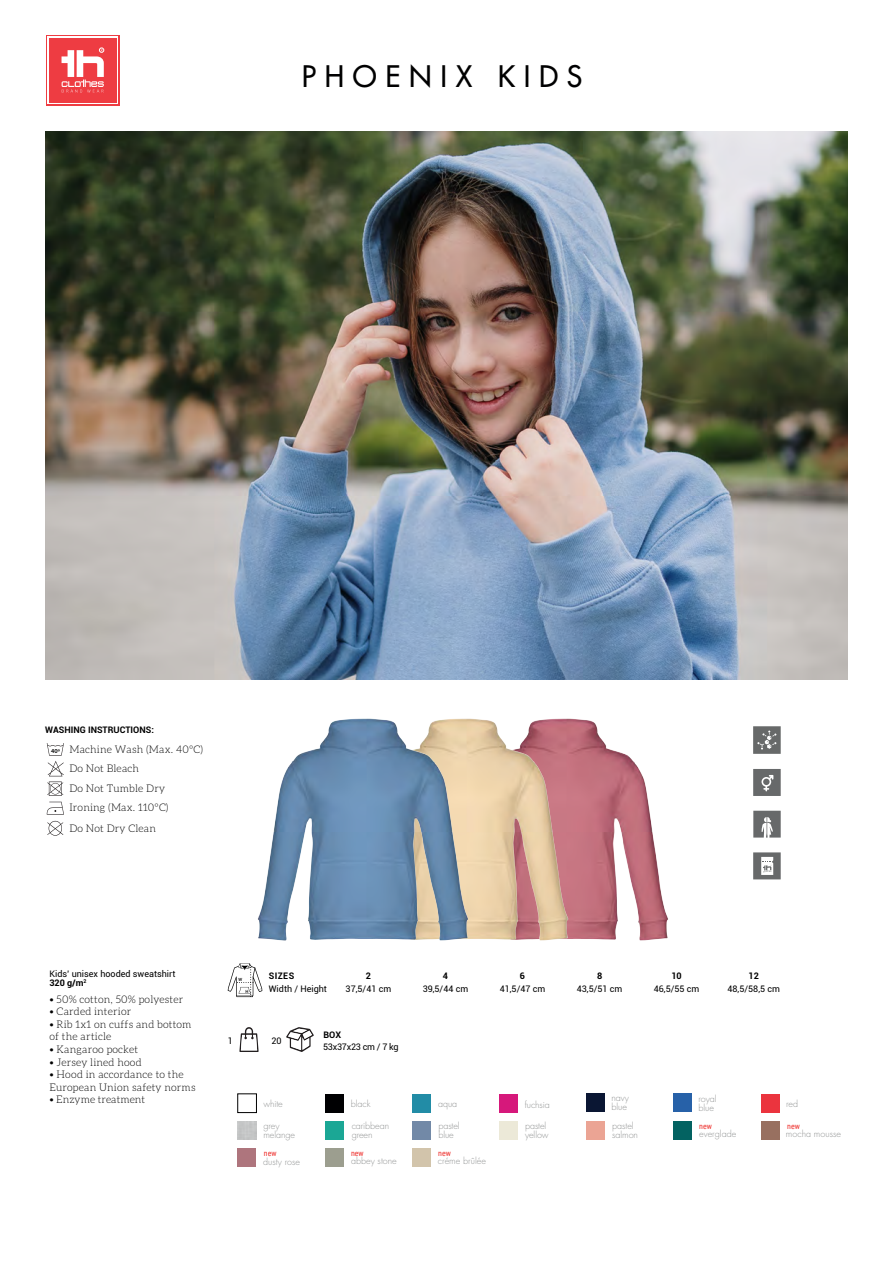
<style>
.page{position:relative;width:893px;height:1263px;background:#fff}
.page>*{position:absolute;margin:0;border:0;box-sizing:border-box;transform-origin:0 0}
.t1{font:500 28.95px "Futura Std";letter-spacing:.3em;color:#000001}
.t2{font:300 10.5px/12.6px "Aleo";letter-spacing:.015em;color:#000001}
.t3{font:300 9px/9px "Futura Std";letter-spacing:-.01em;color:#939595}
.t4{font:9px/9px "Roboto";color:#000001}
.t5{font:700 9px "Roboto";color:#000001}
.t6{font:9px "Roboto";letter-spacing:-.025em;color:#000001}
.t7{font:7.95px "Roboto Condensed";color:#ee312e}
.t8{font:600 6.15px "Myriad Pro";color:#000001}
.t9{font:500 4.2px "Roboto";color:#000001}
.s1{font-weight:700}
</style>
<div class="page">
<div style="left:46px;top:35px;width:73px;height:70px;background:#ee3c42"></div>
<div style="left:47px;top:36px;width:71px;height:68px;background:linear-gradient(to right,#ee3c42,#ee3c42)"></div>
<div style="left:49px;top:38px;width:67px;height:64px;background:#ee3c42"></div>
<svg style="left:62px;top:48px;width:42px;height:45px"></svg>
<svg style="left:286px;top:1027px;width:28px;height:25px"></svg>
<svg style="left:239px;top:1027px;width:20px;height:25px"></svg>
<svg style="left:47px;top:802px;width:17px;height:12px"></svg>
<svg style="left:47px;top:821px;width:16px;height:15px"></svg>
<svg style="left:47px;top:743px;width:17px;height:53px"></svg>
<svg style="left:753px;top:769px;width:28px;height:27px"></svg>
<svg style="left:753px;top:852px;width:28px;height:27px"></svg>
<svg style="left:753px;top:811px;width:28px;height:26px"></svg>
<svg style="left:753px;top:726px;width:28px;height:28px"></svg>
<img style="left:46px;top:131px;width:801px;height:549px">
<div style="left:238px;top:1094px;width:19px;height:19px;border:1px solid #000001"></div>
<div style="left:761px;top:1094px;width:18px;height:18px;background:#eb343e"></div>
<div style="left:238px;top:1121px;width:19px;height:19px;background:#c4c6c6"></div>
<div style="left:412px;top:1094px;width:19px;height:19px;background:#228ca6"></div>
<div style="left:673px;top:1093px;width:19px;height:19px;background:#2761a8"></div>
<div style="left:586px;top:1093px;width:19px;height:19px;background:#0a1633"></div>
<div style="left:499px;top:1094px;width:19px;height:19px;background:#d6187b"></div>
<div style="left:325px;top:1094px;width:19px;height:18px;background:#000002"></div>
<div style="left:412px;top:1121px;width:19px;height:19px;background:#7289a7"></div>
<div style="left:586px;top:1121px;width:19px;height:18px;background:#eba494"></div>
<div style="left:499px;top:1121px;width:19px;height:19px;background:#ece9d8"></div>
<div style="left:325px;top:1121px;width:19px;height:18px;background:#1ba795"></div>
<div style="left:673px;top:1121px;width:19px;height:18px;background:#036261"></div>
<div style="left:761px;top:1121px;width:18px;height:18px;background:#987060"></div>
<div style="left:238px;top:1148px;width:18px;height:19px;background:#ae757d"></div>
<div style="left:325px;top:1148px;width:19px;height:19px;background:#9c9e8f"></div>
<div style="left:412px;top:1148px;width:19px;height:19px;background:#d2c4ab"></div>
<img style="left:644px;top:647px;width:100px;height:294px">
<img style="left:543px;top:647px;width:101px;height:294px">
<img style="left:182px;top:647px;width:361px;height:351px">
<h1 class="t1" style="left:302px;top:59px;width:282px">PHOENIX KIDS</h1>
<p class="t5" style="left:45px;top:723px;width:110px">WASHING INSTRUCTIONS:</p>
<p class="t8" style="left:51px;top:747px;width:10px">40º</p>
<p class="t2" style="left:69px;top:742px;width:135px">Machine Wash (Max. 40ºC)</p>
<p class="t2" style="left:69px;top:762px;width:71px">Do Not Bleach</p>
<p class="t2" style="left:69px;top:801px;width:101px">Ironing (Max. 110ºC)</p>
<p class="t2" style="left:69px;top:782px;width:97px">Do Not Tumble Dry</p>
<p class="t2" style="left:69px;top:821px;width:88px">Do Not Dry Clean</p>
<p class="t4" style="left:49px;top:969px;width:128px">Kids’ unisex hooded sweatshirt<br><span class="s1">320 g/m</span><sup>2</sup></p>
<p class="t2" style="left:49px;top:992px;width:135px">• 50% cotton, 50% polyester</p>
<p class="t2" style="left:49px;top:1005px;width:83px">• Carded interior</p>
<p class="t2" style="left:49px;top:1018px;width:144px">• Rib 1x1 on cuffs and bottom of the article</p>
<p class="t2" style="left:49px;top:1043px;width:90px">• Kangaroo pocket</p>
<p class="t2" style="left:49px;top:1055px;width:94px">• Jersey lined hood</p>
<p class="t2" style="left:49px;top:1068px;width:148px">• Hood in accordance to the<br>European Union safety norms</p>
<p class="t2" style="left:49px;top:1093px;width:97px">• Enzyme treatment</p>
<p class="t5" style="left:366px;top:969px;width:7px">2</p>
<p class="t4" style="left:346px;top:984px;width:47px">37,5/41 cm</p>
<p class="t5" style="left:269px;top:969px;width:27px">SIZES</p>
<p class="t4" style="left:269px;top:984px;width:60px">Width / Height</p>
<p class="t5" style="left:323px;top:1029px;width:19px">BOX</p>
<p class="t9" style="left:238px;top:976px;width:5px">W</p>
<p class="t9" style="left:246px;top:988px;width:5px">H</p>
<p class="t4" style="left:228px;top:1036px;width:7px">1</p>
<p class="t4" style="left:272px;top:1036px;width:11px">20</p>
<p class="t6" style="left:323px;top:1041px;width:77px">53x37x23 cm / 7 kg</p>
<p class="t5" style="left:443px;top:969px;width:7px">4</p>
<p class="t4" style="left:423px;top:984px;width:47px">39,5/44 cm</p>
<p class="t5" style="left:520px;top:969px;width:7px">6</p>
<p class="t4" style="left:500px;top:984px;width:47px">41,5/47 cm</p>
<p class="t5" style="left:597px;top:969px;width:7px">8</p>
<p class="t4" style="left:577px;top:984px;width:47px">43,5/51 cm</p>
<p class="t5" style="left:671px;top:969px;width:12px">10</p>
<p class="t4" style="left:654px;top:984px;width:47px">46,5/55 cm</p>
<p class="t5" style="left:748px;top:969px;width:12px">12</p>
<p class="t4" style="left:727px;top:984px;width:54px">48,5/58,5 cm</p>
<p class="t3" style="left:612px;top:1093px;width:19px">navy blue</p>
<p class="t3" style="left:698px;top:1094px;width:20px">royal blue</p>
<p class="t3" style="left:263px;top:1099px;width:21px">white</p>
<p class="t3" style="left:351px;top:1099px;width:21px">black</p>
<p class="t3" style="left:438px;top:1099px;width:21px">aqua</p>
<p class="t3" style="left:525px;top:1100px;width:27px">fuchsia</p>
<p class="t3" style="left:786px;top:1099px;width:13px">red</p>
<p class="t3" style="left:352px;top:1121px;width:39px">caribbean green</p>
<p class="t3" style="left:438px;top:1121px;width:23px">pastel blue</p>
<p class="t3" style="left:525px;top:1121px;width:25px">pastel yellow</p>
<p class="t3" style="left:612px;top:1121px;width:27px">pastel salmon</p>
<p class="t7" style="left:699px;top:1120px;width:14px">new</p>
<p class="t7" style="left:787px;top:1120px;width:14px">new</p>
<p class="t3" style="left:263px;top:1121px;width:33px">grey melange</p>
<p class="t3" style="left:699px;top:1129px;width:39px">everglade</p>
<p class="t3" style="left:786px;top:1129px;width:57px">mocha mousse</p>
<p class="t3" style="left:263px;top:1157px;width:38px">dusty rose</p>
<p class="t3" style="left:351px;top:1157px;width:47px">abbey stone</p>
<p class="t3" style="left:438px;top:1157px;width:50px">créme brûlée</p>
<p class="t7" style="left:264px;top:1148px;width:14px">new</p>
<p class="t7" style="left:351px;top:1148px;width:14px">new</p>
<p class="t7" style="left:438px;top:1148px;width:14px">new</p>
</div>
